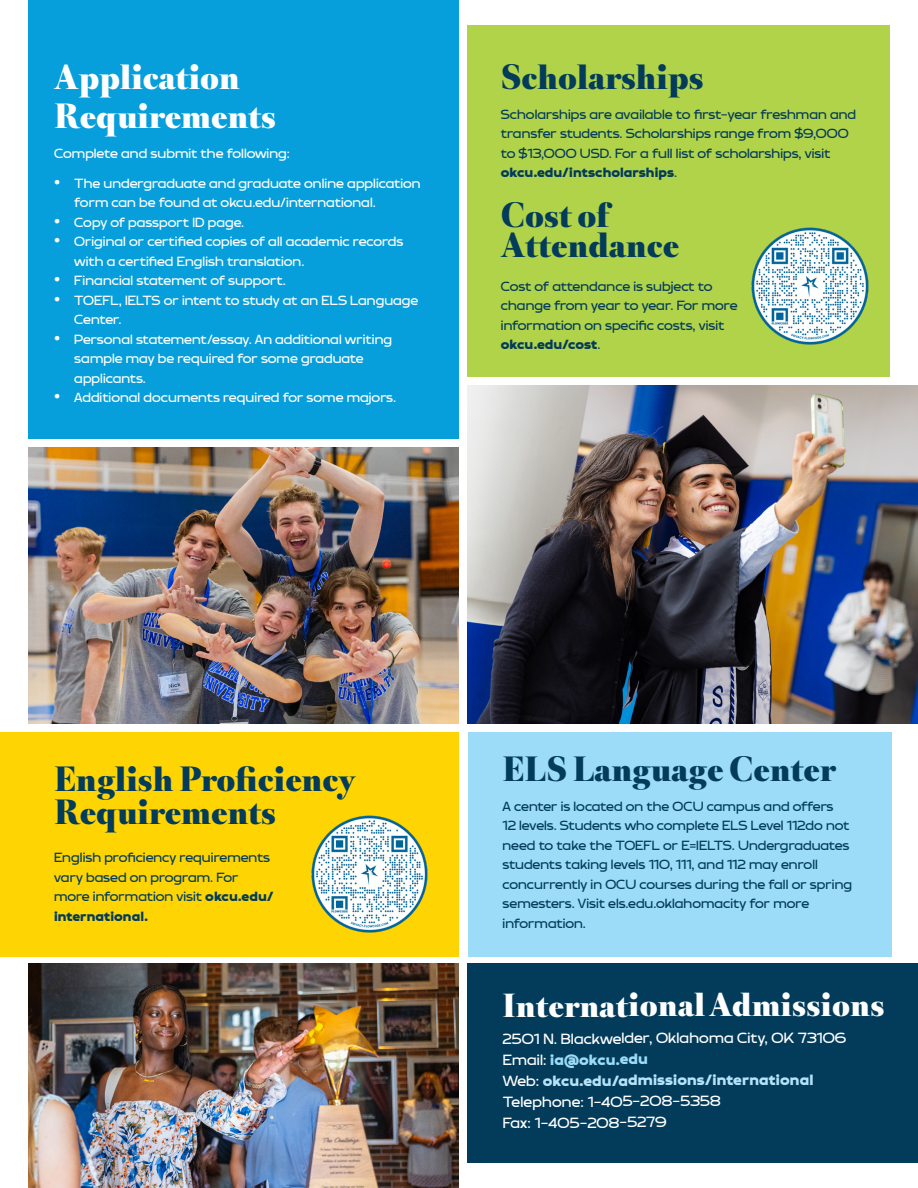
<style>
.page{position:relative;width:918px;height:1188px;background:#fff}
.page>*{position:absolute;margin:0;border:0;box-sizing:border-box;transform-origin:0 0}
.t1{font:900 30px/33px "Romain BP Headline";color:#033c5b}
.t2{font:900 30px/39px "Romain BP Headline";color:#fff}
.t3{font:900 28.5px "Romain BP Headline";letter-spacing:.01em;color:#fff}
.t4{font:15px/21.1px "Brinnan";color:#fff}
.t5{font:900 15px "Brinnan";color:#b5e3f9}
.t6{font:13.5px/19.5px "Brinnan";color:#033c5b}
.t7{font:13.5px/19.5px "Brinnan";color:#fff}
.s1{font-size:15px}
.s2{font-weight:900}
.s3{font-weight:900;color:#9cdcf8}
.s4{font-weight:400;color:#fff}
</style>
<div class="page">
<img style="left:468px;top:385px;width:450px;height:339px">
<div style="left:28px;top:0;width:431px;height:439px;background:#069edb"></div>
<div style="left:468px;top:26px;width:422px;height:351px;background:#b1d349"></div>
<div style="left:0;top:732px;width:459px;height:224px;background:#fed503"></div>
<img style="left:28px;top:447px;width:431px;height:277px">
<div style="left:468px;top:732px;width:424px;height:224px;background:#9cdcf8"></div>
<div style="left:468px;top:964px;width:450px;height:199px;background:#033c5b"></div>
<img style="left:28px;top:964px;width:431px;height:224px">
<img style="left:311px;top:815px;width:117px;height:118px">
<img style="left:751px;top:227px;width:118px;height:118px">
<p class="t2" style="left:54px;top:59px;width:224px">Application<br>Requirements</p>
<p class="t7" style="left:54px;top:144px;width:237px">Complete and submit the following:</p>
<p class="t7" style="left:74px;top:174px;width:348px;text-indent:-20px"><span class="s1">•</span> The undergraduate and graduate online application form can be found at okcu.edu/international.</p>
<p class="t7" style="left:54px;top:213px;width:192px"><span class="s1">•</span> Copy of passport ID page.</p>
<p class="t7" style="left:74px;top:233px;width:331px;text-indent:-20px"><span class="s1">•</span> Original or certified copies of all academic records with a certified English translation.</p>
<p class="t7" style="left:54px;top:272px;width:233px"><span class="s1">•</span> Financial statement of support.</p>
<p class="t7" style="left:74px;top:291px;width:345px;text-indent:-20px"><span class="s1">•</span> TOEFL, IELTS or intent to study at an ELS Language<br>Center.</p>
<p class="t7" style="left:74px;top:330px;width:319px;text-indent:-20px"><span class="s1">•</span> Personal statement/essay. An additional writing sample may be required for some graduate applicants.</p>
<p class="t7" style="left:54px;top:389px;width:344px"><span class="s1">•</span> Additional documents required for some majors.</p>
<p class="t1" style="left:501px;top:62px;width:204px">Scholarships</p>
<p class="t6" style="left:501px;top:105px;width:357px">Scholarships are available to first-year freshman and transfer students. Scholarships range from $9,000 to $13,000 USD. For a full list of scholarships, visit <span class="s2">okcu.edu/intscholarships</span>.</p>
<p class="t1" style="left:501px;top:202px;width:180px;line-height:30px">Cost of<br>Attendance</p>
<p class="t6" style="left:501px;top:277px;width:238px">Cost of attendance is subject to change from year to year. For more information on specific costs, visit <span class="s2">okcu.edu/cost</span>.</p>
<p class="t1" style="left:54px;top:764px;width:304px">English Proficiency<br>Requirements</p>
<p class="t6" style="left:54px;top:849px;width:221px">English proficiency requirements vary based on program. For more information visit <span class="s2">okcu.edu/ international.</span></p>
<p class="t1" style="left:503px;top:754px;width:335px">ELS Language Center</p>
<p class="t6" style="left:503px;top:797px;width:351px">A center is located on the OCU campus and offers<br>12 levels. Students who complete ELS Level 112do not need to take the TOEFL or E=IELTS. Undergraduates students taking levels 110, 111, and 112 may enroll concurrently in OCU courses during the fall or spring semesters. Visit els.edu.oklahomacity for more information.</p>
<p class="t3" style="left:503px;top:990px;width:384px">International Admissions</p>
<p class="t4" style="left:503px;top:1029px;width:345px">2501 N. Blackwelder, Oklahoma City, OK 73106<br>Email: <span class="s3">ia@okcu.edu</span></p>
<p class="t5" style="left:503px;top:1071px;width:312px"><span class="s4">Web:</span> okcu.edu/admissions/international</p>
<p class="t4" style="left:503px;top:1092px;width:220px">Telephone: 1-405-208-5358</p>
<p class="t4" style="left:503px;top:1113px;width:165px">Fax: 1-405-208-5279</p>
</div>
